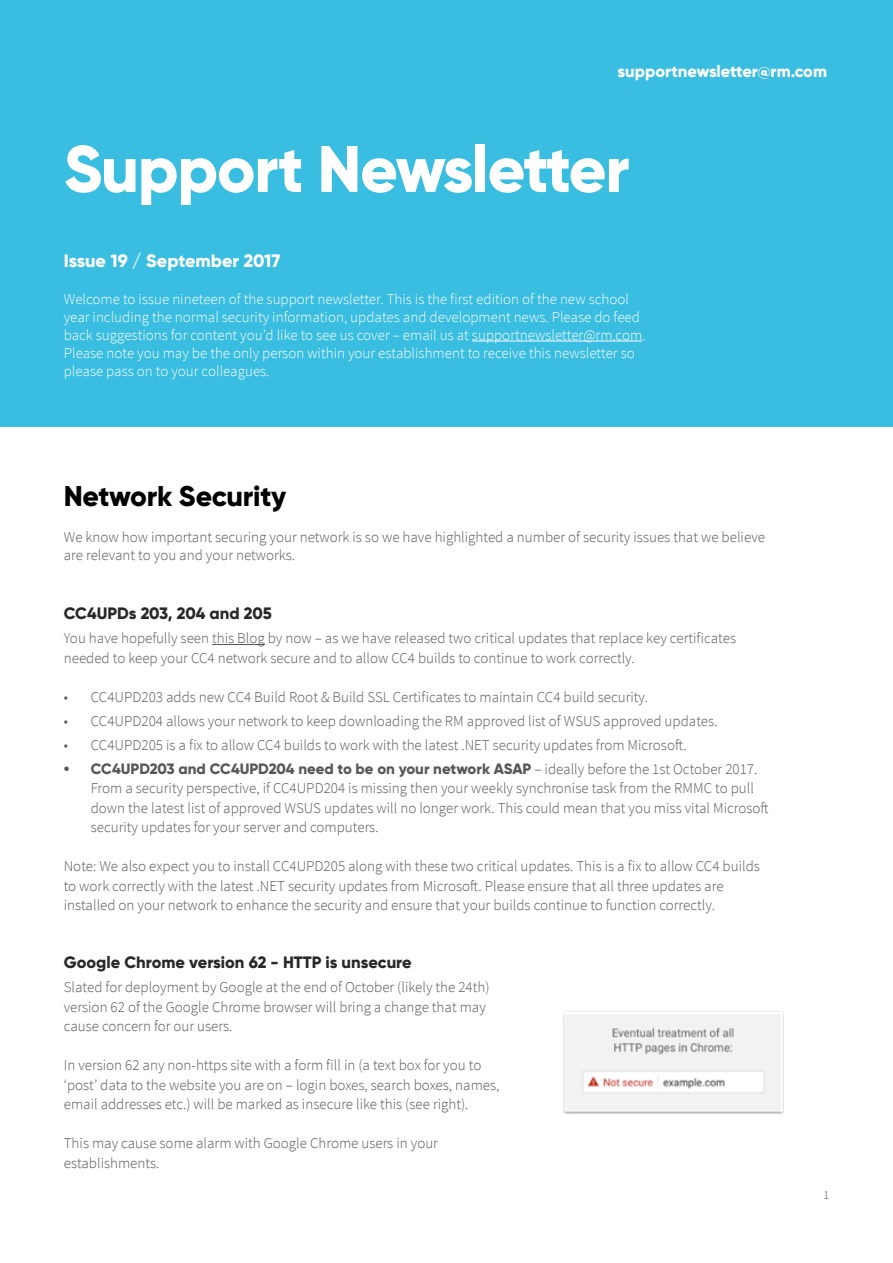
<style>
.page{position:relative;width:893px;height:1263px;background:#fff}
.page>*{position:absolute;margin:0;border:0;box-sizing:border-box;transform-origin:0 0}
.t1{font:800 65.55px "Gilroy";letter-spacing:-.02em;color:#fff}
.t2{font:800 28.5px "Gilroy";letter-spacing:-.01em;color:#000}
.t3{font:800 18px "Gilroy";color:#fff}
.t4{font:800 16.5px "Gilroy";color:#282827}
.t5{font:800 16.5px "Gilroy";color:#fff}
.t6{font:300 15px/19.5px "Source Sans Pro";color:#575756}
.t7{font:300 15px/18px "Source Sans Pro";color:#fff}
.t8{font:800 15px "Gilroy";color:#575756}
.t9{font:300 12px "Source Sans Pro";color:#575756}
.s1{font-family:"Source Sans Pro";font-weight:300}
</style>
<div class="page">
<div style="left:0;top:0;width:893px;height:427px;background:#39bde1"></div>
<hr style="left:472px;top:341px;width:170px;height:1px;background:#fff">
<hr style="left:212px;top:644px;width:53px;height:1px;background:#575756">
<img style="left:563px;top:1011px;width:221px;height:103px">
<p class="t5" style="left:618px;top:61px;width:211px">supportnewsletter@rm.com</p>
<h1 class="t1" style="left:64px;top:128px;width:567px">Support Newsletter</h1>
<p class="t3" style="left:64px;top:249px;width:218px">Issue 19 / September 2017</p>
<p class="t7" style="left:64px;top:290px;width:583px">Welcome to issue nineteen of the support newsletter. This is the first edition of the new school year including the normal security information, updates and development news. Please do feed back suggestions for content you’d like to see us cover – email us at supportnewsletter@rm.com.<br>Please note you may be the only person within your establishment to receive this newsletter so please pass on to your colleagues.</p>
<h2 class="t2" style="left:64px;top:478px;width:224px">Network Security</h2>
<p class="t6" style="left:64px;top:528px;width:703px;line-height:18px">We know how important securing your network is so we have highlighted a number of security issues that we believe are relevant to you and your networks.</p>
<p class="t4" style="left:64px;top:603px;width:210px">CC4UPDs 203, 204 and 205</p>
<p class="t6" style="left:64px;top:629px;width:674px">You have hopefully seen this Blog by now – as we have released two critical updates that replace key certificates needed to keep your CC4 network secure and to allow CC4 builds to continue to work correctly.</p>
<p class="t6" style="left:64px;top:687px;width:586px">• CC4UPD203 adds new CC4 Build Root &amp; Build SSL Certificates to maintain CC4 build security.</p>
<p class="t6" style="left:64px;top:711px;width:655px">• CC4UPD204 allows your network to keep downloading the RM approved list of WSUS approved updates.</p>
<p class="t6" style="left:64px;top:735px;width:624px">• CC4UPD205 is a fix to allow CC4 builds to work with the latest .NET security updates from Microsoft.</p>
<p class="t8" style="left:64px;top:759px;width:695px">• CC4UPD203 and CC4UPD204 need to be on your network ASAP <span class="s1">– ideally before the 1st October 2017.</span></p>
<p class="t6" style="left:91px;top:779px;width:679px">From a security perspective, if CC4UPD204 is missing then your weekly synchronise task from the RMMC to pull down the latest list of approved WSUS updates will no longer work. This could mean that you miss vital Microsoft security updates for your server and computers.</p>
<p class="t6" style="left:64px;top:857px;width:698px">Note: We also expect you to install CC4UPD205 along with these two critical updates. This is a fix to allow CC4 builds to work correctly with the latest .NET security updates from Microsoft. Please ensure that all three updates are installed on your network to enhance the security and ensure that your builds continue to function correctly.</p>
<p class="t4" style="left:64px;top:952px;width:349px">Google Chrome version 62 - HTTP is unsecure</p>
<p class="t6" style="left:64px;top:977px;width:427px">Slated for deployment by Google at the end of October (likely the 24th) version 62 of the Google Chrome browser will bring a change that may cause concern for our users.</p>
<p class="t6" style="left:64px;top:1055px;width:437px">In version 62 any non-https site with a form fill in (a text box for you to ‘post’ data to the website you are on – login boxes, search boxes, names, email addresses etc.) will be marked as insecure like this (see right).</p>
<p class="t6" style="left:64px;top:1133px;width:376px">This may cause some alarm with Google Chrome users in your establishments.</p>
<p class="t9" style="left:823px;top:1188px;width:7px">1</p>
</div>
